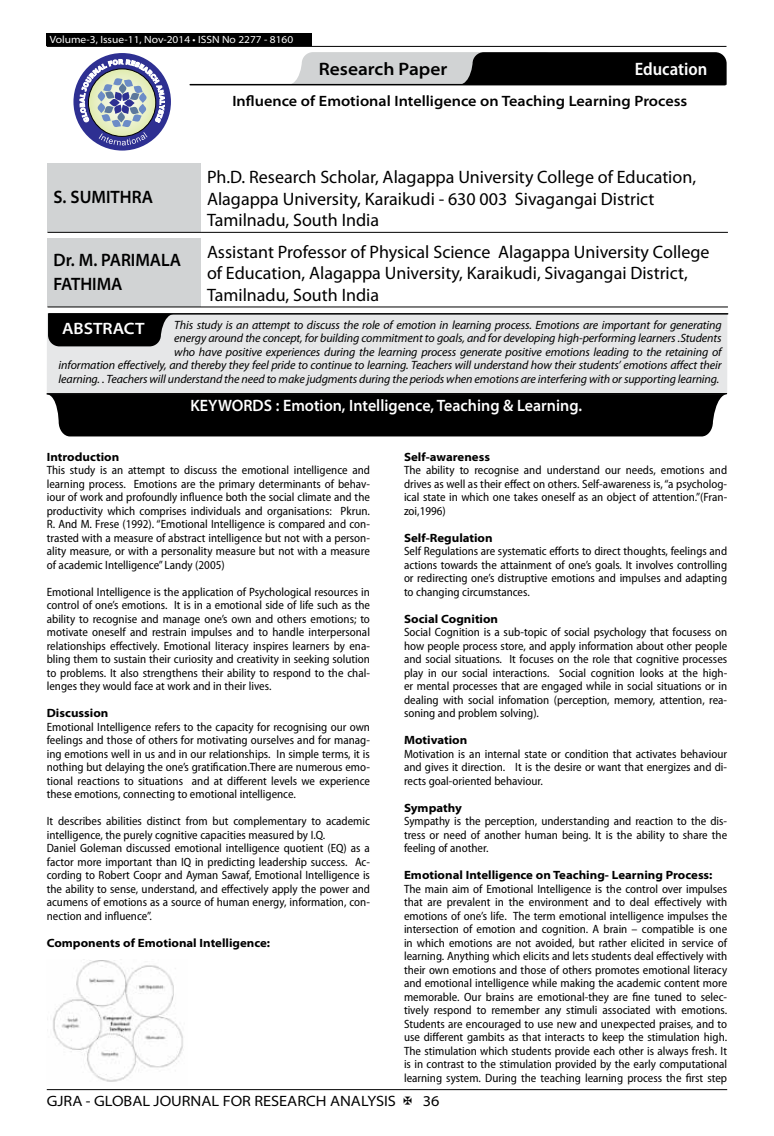
<style>
.page{position:relative;width:774px;height:1136px;background:#fff}
.page>*{position:absolute;margin:0;border:0;box-sizing:border-box;transform-origin:0 0}
.t1{font:18px/21.6px "Myriad Pro";color:#000}
.t2{font:600 semi-expanded 18px/23.4px "Myriad Pro";color:#000;scale:.9 1}
.t3{font:600 semi-expanded 18px "Myriad Pro";color:#000}
.t4{font:600 semi-condensed 18px "Myriad Pro";color:#fff}
.t5{font:600 semi-expanded 16.5px "Myriad Pro";color:#fff;scale:.9 1}
.t6{font:600 semi-expanded 16.5px "Myriad Pro";color:#fff}
.t7{font:600 semi-expanded 15px "Myriad Pro";color:#000}
.t8{font:semi-expanded 15px "Myriad Pro";color:#000}
.t9{font:semi-condensed 12px/13.5px "Myriad Pro";color:#000;text-align:justify}
.t10{font:italic 12px/13.5px "Myriad Pro";letter-spacing:-.01em;color:#000;text-align:right}
.t11{font:700 semi-expanded 12px "Myriad Pro";color:#000}
.t12{font:semi-expanded 10.5px "Myriad Pro";color:#fff}
</style>
<div class="page">
<hr style="left:47px;top:1089px;width:680px;height:1px;background:#000">
<div style="left:47px;top:33px;width:265px;height:13px;background:#000"></div>
<hr style="left:47px;top:46px;width:679px;height:1px;background:#000">
<svg style="left:288px;top:52px;width:439px;height:33px;background:#5a5a5b"></svg>
<hr style="left:190px;top:84px;width:535px;height:1px;background:#000">
<div style="left:73px;top:53px;width:98px;height:97px;background:#2e3092;border-radius:50%"></div>
<svg style="left:80px;top:59px;width:85px;height:86px"></svg>
<div style="left:47px;top:164px;width:154px;height:68px;background:#d1d3d4"></div>
<hr style="left:47px;top:232px;width:154px;height:1px;background:#000">
<hr style="left:201px;top:232px;width:527px;height:1px;background:#000">
<div style="left:47px;top:238px;width:154px;height:69px;background:#d1d3d4"></div>
<hr style="left:47px;top:306px;width:154px;height:1px;background:#000">
<hr style="left:201px;top:306px;width:527px;height:1px;background:#000">
<hr style="left:47px;top:393px;width:679px;height:1px;background:#000">
<svg style="left:46px;top:394px;width:681px;height:42px"></svg>
<div style="left:69px;top:398px;width:635px;height:38px;background:#000"></div>
<div style="left:47px;top:313px;width:680px;height:80px;background:#e6e7e8"></div>
<hr style="left:49px;top:313px;width:679px;height:1px;background:#000">
<svg style="left:48px;top:314px;width:126px;height:32px;background:#161616"></svg>
<img style="left:53px;top:959px;width:130px;height:123px">
<p class="t12" style="left:50px;top:34px;width:245px">Volume-3, Issue-11, Nov-2014 • ISSN No 2277 - 8160</p>
<h1 class="t2" style="left:53px;top:186px;width:112px">S. SUMITHRA</h1>
<h1 class="t3" style="left:319px;top:59px;width:130px">Research Paper</h1>
<h1 class="t4" style="left:635px;top:59px;width:74px">Education</h1>
<p class="t7" style="left:232px;top:92px;width:456px">Influence of Emotional Intelligence on Teaching Learning Process</p>
<h1 class="t1" style="left:207px;top:167px;width:491px">Ph.D. Research Scholar, Alagappa University College of Education,<br>Alagappa University, Karaikudi - 630 003 Sivagangai District<br>Tamilnadu, South India</h1>
<h1 class="t2" style="left:53px;top:249px;width:143px">Dr. M. PARIMALA<br>FATHIMA</h1>
<h1 class="t1" style="left:207px;top:241px;width:504px">Assistant Professor of Physical Science Alagappa University College of Education, Alagappa University, Karaikudi, Sivagangai District,<br>Tamilnadu, South India</h1>
<p class="t10" style="left:59px;top:318px;width:664px">This study is an attempt to discuss the role of emotion in learning process. Emotions are important for generating<br>energy around the concept, for building commitment to goals, and for developing high-performing learners .Students<br>who have positive experiences during the learning process generate positive emotions leading to the retaining of<br>information effectively, and thereby they feel pride to continue to learning. Teachers will understand how their students’ emotions affect their learning. . Teachers will understand the need to make judgments during the periods when emotions are interfering with or supporting learning.</p>
<h2 class="t6" style="left:62px;top:319px;width:84px">ABSTRACT</h2>
<h2 class="t5" style="left:191px;top:396px;width:436px">KEYWORDS : Emotion, Intelligence, Teaching &amp; Learning.</h2>
<p class="t11" style="left:47px;top:449px;width:74px">Introduction</p>
<p class="t9" style="left:47px;top:463px;width:325px">This study is an attempt to discuss the emotional intelligence and learning process. Emotions are the primary determinants of behav&shy;iour of work and profoundly influence both the social climate and the productivity which comprises individuals and organisations: Pkrun.<br>R. And M. Frese (1992). “Emotional Intelligence is compared and con&shy;trasted with a measure of abstract intelligence but not with a person&shy;ality measure, or with a personality measure but not with a measure of academic Intelligence” Landy (2005)</p>
<p class="t9" style="left:47px;top:585px;width:325px">Emotional Intelligence is the application of Psychological resources in control of one’s emotions. It is in a emotional side of life such as the ability to recognise and manage one’s own and others emotions; to motivate oneself and restrain impulses and to handle interpersonal relationships effectively. Emotional literacy inspires learners by ena&shy;bling them to sustain their curiosity and creativity in seeking solution to problems. It also strengthens their ability to respond to the chal&shy;lenges they would face at work and in their lives.</p>
<p class="t11" style="left:47px;top:706px;width:63px">Discussion</p>
<p class="t9" style="left:47px;top:720px;width:325px">Emotional Intelligence refers to the capacity for recognising our own feelings and those of others for motivating ourselves and for manag&shy;ing emotions well in us and in our relationships. In simple terms, it is nothing but delaying the one’s gratification.There are numerous emo&shy;tional reactions to situations and at different levels we experience these emotions, connecting to emotional intelligence.</p>
<p class="t9" style="left:47px;top:814px;width:325px;text-align:left">It describes abilities distinct from but complementary to academic intelligence, the purely cognitive capacities measured by I.Q.<br>Daniel Goleman discussed emotional intelligence quotient (EQ) as a factor more important than IQ in predicting leadership success. Ac&shy;cording to Robert Coopr and Ayman Sawaf, Emotional Intelligence is the ability to sense, understand, and effectively apply the power and acumens of emotions as a source of human energy, information, con&shy;nection and influence”.</p>
<p class="t11" style="left:47px;top:935px;width:225px">Components of Emotional Intelligence:</p>
<p class="t11" style="left:404px;top:449px;width:88px">Self-awareness</p>
<p class="t9" style="left:404px;top:463px;width:325px">The ability to recognise and understand our needs, emotions and drives as well as their effect on others. Self-awareness is, “a psycholog&shy;ical state in which one takes oneself as an object of attention.”(Fran&shy;zoi,1996)</p>
<p class="t11" style="left:404px;top:530px;width:90px">Self-Regulation</p>
<p class="t9" style="left:404px;top:544px;width:325px">Self Regulations are systematic efforts to direct thoughts, feelings and actions towards the attainment of one’s goals. It involves controlling or redirecting one’s distruptive emotions and impulses and adapting to changing circumstances.</p>
<p class="t11" style="left:404px;top:611px;width:96px">Social Cognition</p>
<p class="t9" style="left:404px;top:625px;width:325px">Social Cognition is a sub-topic of social psychology that focusess on how people process store, and apply information about other people and social situations. It focuses on the role that cognitive processes play in our social interactions. Social cognition looks at the high&shy;er mental processes that are engaged while in social situations or in dealing with social infomation (perception, memory, attention, rea&shy;soning and problem solving).</p>
<p class="t11" style="left:404px;top:733px;width:65px">Motivation</p>
<p class="t9" style="left:404px;top:747px;width:325px">Motivation is an internal state or condition that activates behaviour and gives it direction. It is the desire or want that energizes and di&shy;rects goal-oriented behaviour.</p>
<p class="t11" style="left:404px;top:800px;width:59px">Sympathy</p>
<p class="t9" style="left:404px;top:814px;width:325px">Sympathy is the perception, understanding and reaction to the dis&shy;tress or need of another human being. It is the ability to share the feeling of another.</p>
<p class="t11" style="left:404px;top:868px;width:310px">Emotional Intelligence on Teaching- Learning Process:</p>
<p class="t9" style="left:404px;top:882px;width:325px">The main aim of Emotional Intelligence is the control over impulses that are prevalent in the environment and to deal effectively with emotions of one’s life. The term emotional intelligence impulses the intersection of emotion and cognition. A brain – compatible is one in which emotions are not avoided, but rather elicited in service of learning. Anything which elicits and lets students deal effectively with their own emotions and those of others promotes emotional literacy and emotional intelligence while making the academic content more memorable. Our brains are emotional-they are fine tuned to selec&shy;tively respond to remember any stimuli associated with emotions.<br>Students are encouraged to use new and unexpected praises, and to use different gambits as that interacts to keep the stimulation high.<br>The stimulation which students provide each other is always fresh. It is in contrast to the stimulation provided by the early computational learning system. During the teaching learning process the first step</p>
<p class="t8" style="left:47px;top:1092px;width:351px">GJRA - GLOBAL JOURNAL FOR RESEARCH ANALYSIS</p>
<p class="t8" style="left:423px;top:1092px;width:18px">36</p>
</div>
